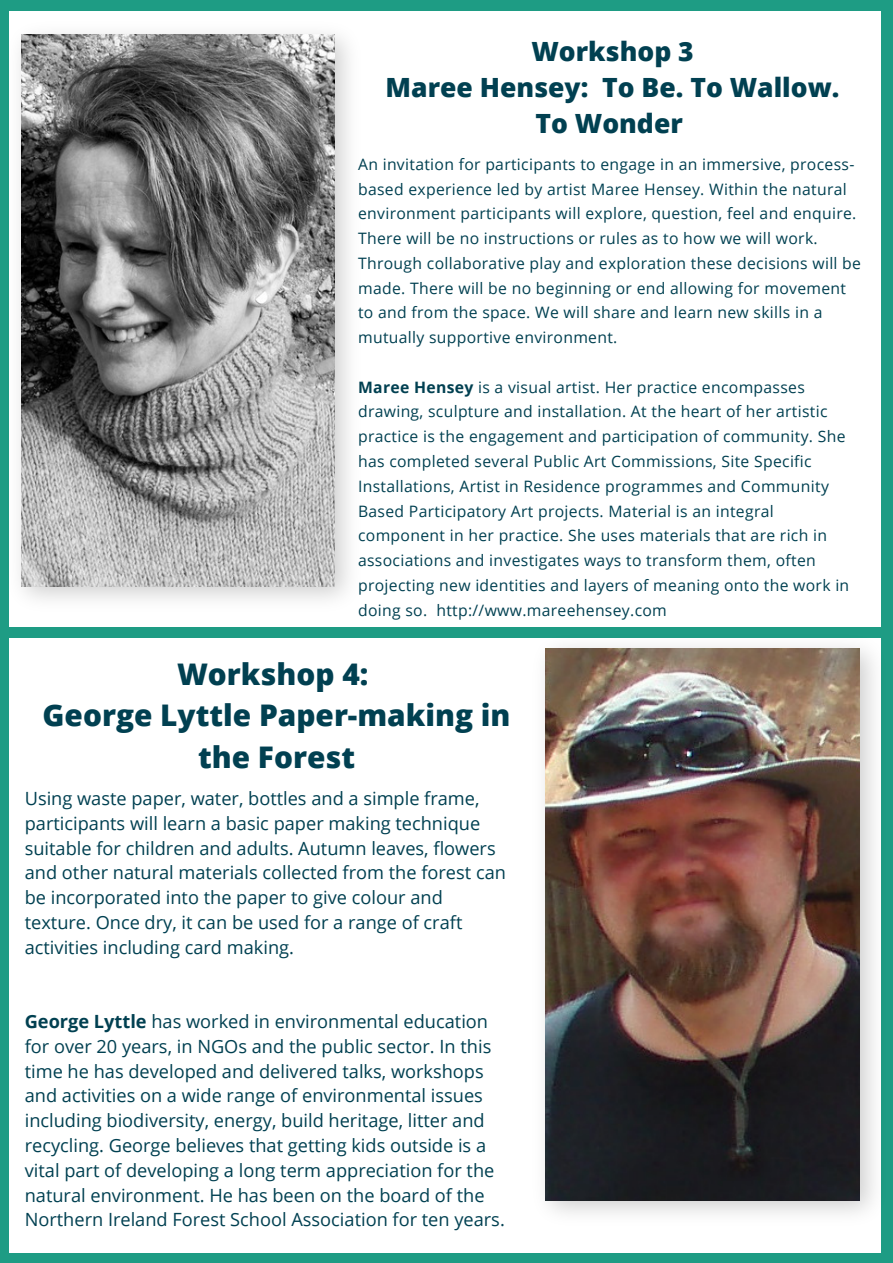
<style>
.page{position:relative;width:893px;height:1263px;background:#1e9c84}
.page>*{position:absolute;margin:0;border:0;box-sizing:border-box;transform-origin:0 0}
.t1{font:800 29.85px/41.7px "Open Sans";color:#014051;text-align:center}
.t2{font:800 26.55px/36px "Open Sans";color:#014051;text-align:center}
.t3{font:18.15px/24.8px "Open Sans";color:#014051}
.t4{font:15.75px/24.8px "Open Sans";letter-spacing:.02em;color:#014051}
.s1{font-weight:700}
</style>
<div class="page">
<div style="left:9px;top:11px;width:871px;height:616px;background:#fff"></div>
<div style="left:9px;top:638px;width:871px;height:615px;background:#fff"></div>
<img style="left:544px;top:625px;width:337px;height:611px">
<img style="left:546px;top:648px;width:313px;height:552px">
<img style="left:19px;top:33px;width:330px;height:567px">
<img style="left:21px;top:35px;width:314px;height:552px">
<h2 class="t2" style="left:386px;top:32px;width:455px">Workshop 3<br>Maree Hensey: To Be. To Wallow.<br>To Wonder</h2>
<p class="t4" style="left:358px;top:151px;width:504px">An invitation for participants to engage in an immersive, process&shy;based experience led by artist Maree Hensey. Within the natural environment participants will explore, question, feel and enquire.<br>There will be no instructions or rules as to how we will work.<br>Through collaborative play and exploration these decisions will be made. There will be no beginning or end allowing for movement to and from the space. We will share and learn new skills in a mutually supportive environment.</p>
<p class="t4" style="left:358px;top:374px;width:493px"><span class="s1">Maree Hensey</span> is a visual artist. Her practice encompasses drawing, sculpture and installation. At the heart of her artistic practice is the engagement and participation of community. She has completed several Public Art Commissions, Site Specific Installations, Artist in Residence programmes and Community Based Participatory Art projects. Material is an integral component in her practice. She uses materials that are rich in associations and investigates ways to transform them, often projecting new identities and layers of meaning onto the work in doing so. http://www.mareehensey.com</p>
<h1 class="t1" style="left:43px;top:652px;width:469px">Workshop 4:<br>George Lyttle Paper-making in the Forest</h1>
<p class="t3" style="left:25px;top:786px;width:483px">Using waste paper, water, bottles and a simple frame, participants will learn a basic paper making technique suitable for children and adults. Autumn leaves, flowers and other natural materials collected from the forest can be incorporated into the paper to give colour and texture. Once dry, it can be used for a range of craft activities including card making.</p>
<p class="t3" style="left:25px;top:1009px;width:482px"><span class="s1">George Lyttle</span> has worked in environmental education for over 20 years, in NGOs and the public sector. In this time he has developed and delivered talks, workshops and activities on a wide range of environmental issues including biodiversity, energy, build heritage, litter and recycling. George believes that getting kids outside is a vital part of developing a long term appreciation for the natural environment. He has been on the board of the Northern Ireland Forest School Association for ten years.</p>
</div>
